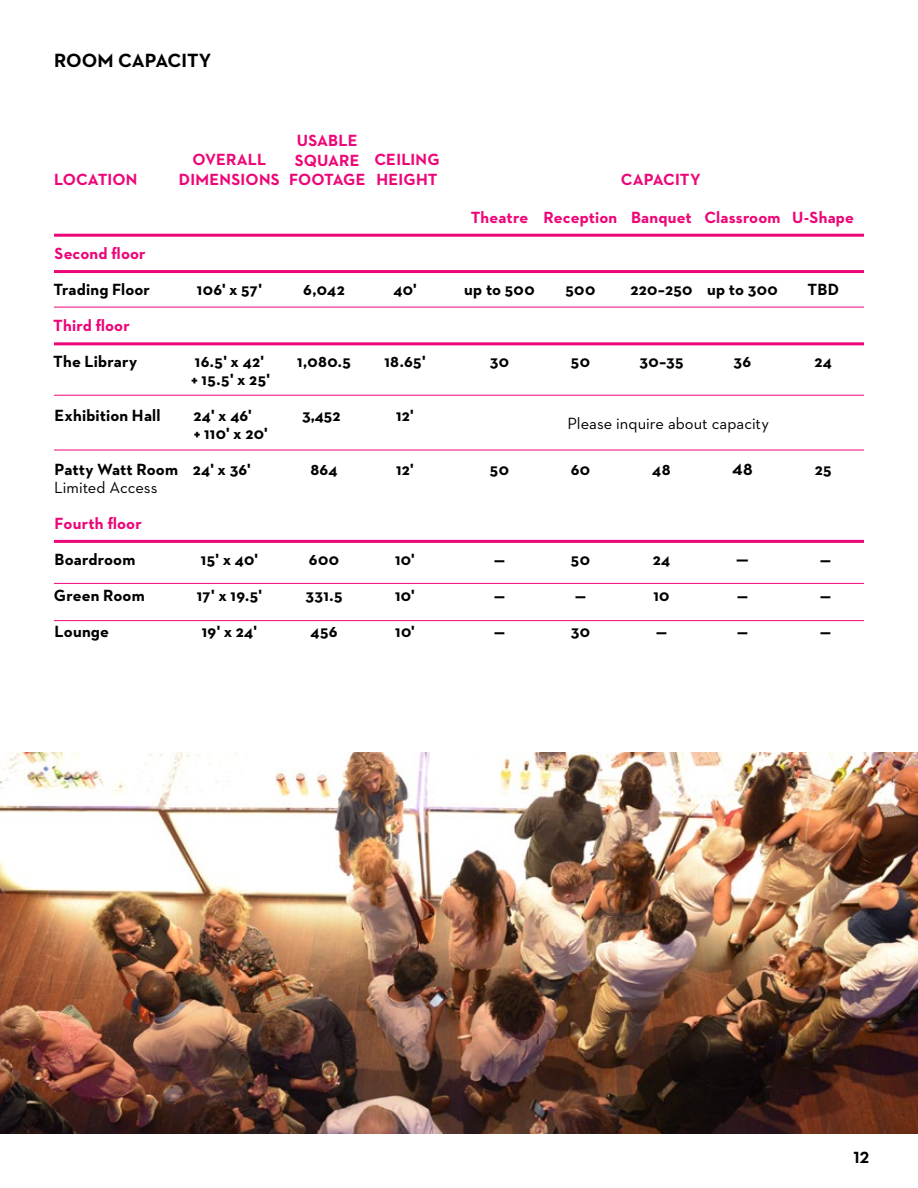
<style>
.page{position:relative;width:918px;height:1188px;background:#fff}
.page>*{position:absolute;margin:0;border:0;box-sizing:border-box;transform-origin:0 0}
.t1{font:700 19.5px "Neutraface 2 Text";color:#000}
.t2{font:700 16.5px/36px "Neutraface 2 Text";letter-spacing:.01em;color:#000}
.t3{font:700 16.5px/19.5px "Neutraface 2 Text";letter-spacing:.01em;color:#ed0677;text-align:center}
.t4{font:16.5px "Neutraface 2 Text";color:#000}
</style>
<div class="page">
<img style="left:0;top:753px;width:918px;height:381px">
<hr style="left:54px;top:395px;width:810px;height:1px;background:#ed0677">
<hr style="left:54px;top:234px;width:810px;height:3px;background:#ed0677">
<hr style="left:54px;top:270px;width:810px;height:3px;background:#ed0677">
<hr style="left:54px;top:342px;width:810px;height:3px;background:#ed0677">
<hr style="left:54px;top:540px;width:810px;height:3px;background:#ed0677">
<hr style="left:54px;top:307px;width:810px;height:1px;background:#ed0677">
<hr style="left:54px;top:450px;width:810px;height:1px;background:#ed0677">
<hr style="left:54px;top:620px;width:810px;height:1px;background:#ed0677">
<hr style="left:54px;top:583px;width:810px;height:1px;background:#ed0677">
<p class="t1" style="left:54px;top:48px;width:159px">ROOM CAPACITY</p>
<p class="t3" style="left:289px;top:131px;width:78px">USABLE<br>SQUARE<br>FOOTAGE</p>
<p class="t3" style="left:179px;top:150px;width:102px">OVERALL<br>DIMENSIONS</p>
<p class="t3" style="left:374px;top:150px;width:67px;text-align:left">CEILING<br>HEIGHT</p>
<p class="t3" style="left:54px;top:170px;width:85px">LOCATION</p>
<p class="t3" style="left:621px;top:169px;width:81px">CAPACITY</p>
<p class="t3" style="left:471px;top:208px;width:385px">Theatre Reception Banquet Classroom U-Shape</p>
<p class="t3" style="left:55px;top:244px;width:93px">Second floor</p>
<p class="t2" style="left:53px;top:272px;width:98px">Trading Floor</p>
<p class="t2" style="left:197px;top:272px;width:67px">106' x 57'</p>
<p class="t2" style="left:303px;top:272px;width:43px">6,042</p>
<p class="t2" style="left:393px;top:272px;width:25px">40'</p>
<p class="t2" style="left:464px;top:272px;width:72px">up to 500</p>
<p class="t2" style="left:566px;top:272px;width:31px">500</p>
<p class="t2" style="left:630px;top:272px;width:149px">220–250 up to 300</p>
<p class="t2" style="left:808px;top:272px;width:33px">TBD</p>
<p class="t3" style="left:53px;top:316px;width:78px">Third floor</p>
<p class="t2" style="left:53px;top:344px;width:85px">The Library</p>
<p class="t2" style="left:195px;top:344px;width:71px">16.5' x 42'</p>
<p class="t2" style="left:297px;top:344px;width:55px">1,080.5</p>
<p class="t2" style="left:384px;top:344px;width:43px">18.65'</p>
<p class="t2" style="left:490px;top:344px;width:21px">30</p>
<p class="t2" style="left:571px;top:344px;width:21px">50</p>
<p class="t2" style="left:639px;top:344px;width:46px">30–35</p>
<p class="t2" style="left:734px;top:344px;width:19px">36</p>
<p class="t2" style="left:815px;top:344px;width:19px">24</p>
<p class="t2" style="left:191px;top:362px;width:81px">+ 15.5' x 25'</p>
<p class="t2" style="left:55px;top:398px;width:107px">Exhibition Hall</p>
<p class="t2" style="left:193px;top:398px;width:60px">24' x 46'</p>
<p class="t2" style="left:396px;top:398px;width:19px">12'</p>
<p class="t2" style="left:55px;top:416px;width:215px;text-indent:139px">+ 110' x 20'<br>Patty Watt Room 24' x 36'</p>
<p class="t4" style="left:568px;top:413px;width:203px">Please inquire about capacity</p>
<p class="t2" style="left:310px;top:452px;width:29px">864</p>
<p class="t2" style="left:396px;top:452px;width:19px">12'</p>
<p class="t2" style="left:490px;top:452px;width:21px">50</p>
<p class="t2" style="left:571px;top:452px;width:21px">60</p>
<p class="t2" style="left:652px;top:452px;width:20px">48</p>
<p class="t2" style="left:732px;top:452px;width:22px">48</p>
<p class="t2" style="left:815px;top:452px;width:18px">25</p>
<p class="t4" style="left:54px;top:477px;width:105px">Limited Access</p>
<p class="t3" style="left:55px;top:514px;width:89px">Fourth floor</p>
<p class="t2" style="left:55px;top:542px;width:82px">Boardroom</p>
<p class="t2" style="left:201px;top:542px;width:59px">15' x 40'</p>
<p class="t2" style="left:309px;top:542px;width:32px">600</p>
<p class="t2" style="left:395px;top:542px;width:21px">10'</p>
<p class="t2" style="left:494px;top:542px;width:12px">—</p>
<p class="t2" style="left:571px;top:542px;width:21px">50</p>
<p class="t2" style="left:653px;top:542px;width:19px">24</p>
<p class="t2" style="left:736px;top:542px;width:14px">—</p>
<p class="t2" style="left:820px;top:542px;width:12px">—</p>
<p class="t2" style="left:54px;top:578px;width:92px">Green Room</p>
<p class="t2" style="left:197px;top:578px;width:67px">17' x 19.5'</p>
<p class="t2" style="left:306px;top:578px;width:38px">331.5</p>
<p class="t2" style="left:395px;top:578px;width:21px">10'</p>
<p class="t2" style="left:494px;top:578px;width:12px">—</p>
<p class="t2" style="left:575px;top:578px;width:12px">—</p>
<p class="t2" style="left:653px;top:578px;width:18px">10</p>
<p class="t2" style="left:737px;top:578px;width:12px">—</p>
<p class="t2" style="left:820px;top:578px;width:12px">—</p>
<p class="t2" style="left:55px;top:614px;width:56px">Lounge</p>
<p class="t2" style="left:202px;top:614px;width:57px">19' x 24'</p>
<p class="t2" style="left:311px;top:614px;width:29px">456</p>
<p class="t2" style="left:395px;top:614px;width:21px">10'</p>
<p class="t2" style="left:494px;top:614px;width:12px">—</p>
<p class="t2" style="left:571px;top:614px;width:21px">30</p>
<p class="t2" style="left:656px;top:614px;width:12px">—</p>
<p class="t2" style="left:737px;top:614px;width:12px">—</p>
<p class="t2" style="left:820px;top:614px;width:12px">—</p>
<p class="t2" style="left:854px;top:1139px;width:17px">12</p>
</div>
